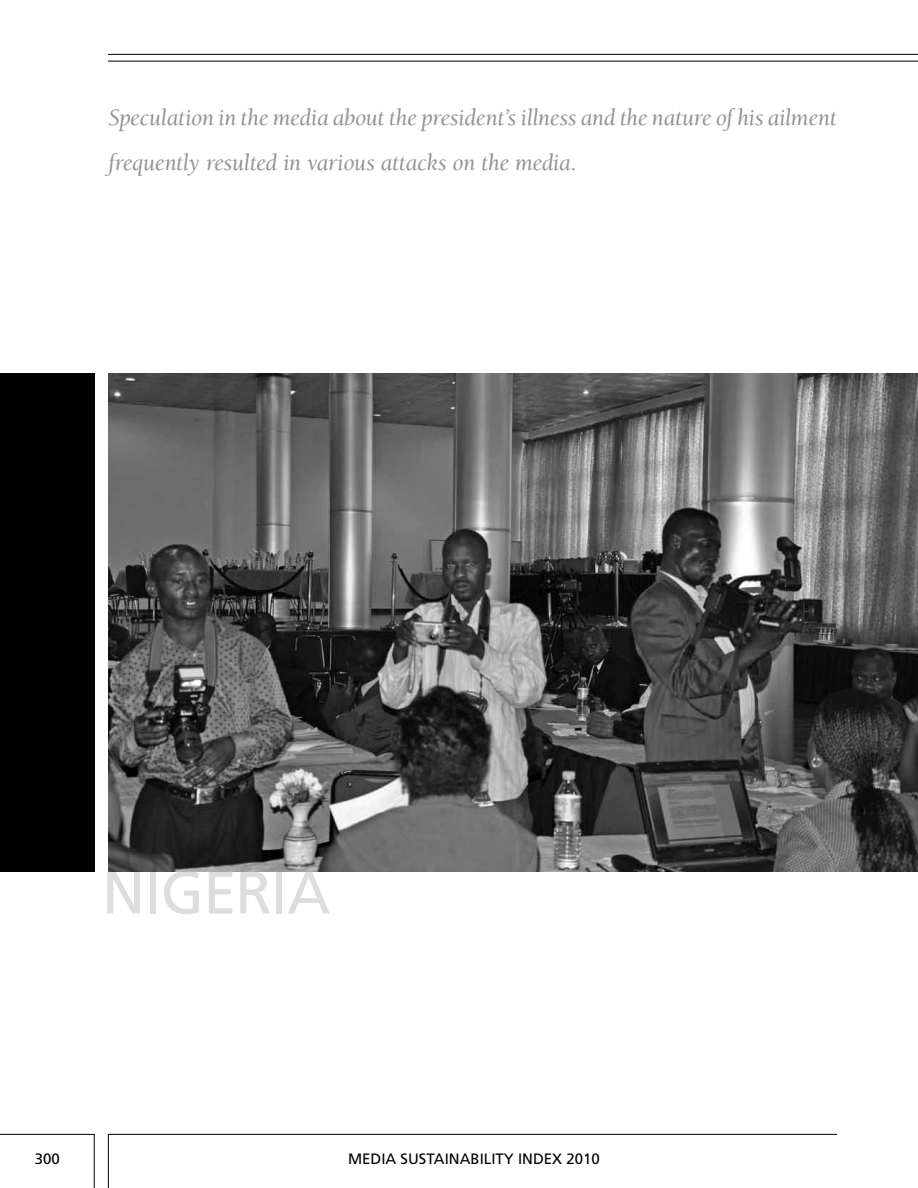
<style>
.page{position:relative;width:918px;height:1188px;background:#fff}
.page>*{position:absolute;margin:0;border:0;box-sizing:border-box;transform-origin:0 0}
.t1{font:60px "Frutiger LT Std";letter-spacing:-.015em;color:#dcddde}
.t2{font:italic 24px/45px "Berkeley Std";letter-spacing:-.015em;color:#939598}
.t3{font:15px "Frutiger LT Std";color:#000}
</style>
<div class="page">
<hr style="left:108px;top:1134px;width:729px;height:1px;background:#000">
<hr style="left:0;top:1134px;width:94px;height:1px;background:#000">
<hr style="left:94px;top:1134px;width:1px;height:54px;background:#000">
<hr style="left:108px;top:1134px;width:1px;height:54px;background:#000">
<div style="left:0;top:373px;width:95px;height:499px;background:#000"></div>
<hr style="left:108px;top:61px;width:810px;height:1px;background:#000">
<hr style="left:108px;top:54px;width:810px;height:1px;background:#000">
<img style="left:108px;top:373px;width:810px;height:499px">
<p class="t2" style="left:108px;top:95px;width:730px">Speculation in the media about the president’s illness and the nature of his ailment frequently resulted in various attacks on the media.</p>
<h1 class="t1" style="left:102px;top:857px;width:230px">NIGERIA</h1>
<p class="t3" style="left:35px;top:1150px;width:27px">300</p>
<p class="t3" style="left:348px;top:1150px;width:253px">MEDIA SUSTAINABILITY INDEX 2010</p>
</div>
